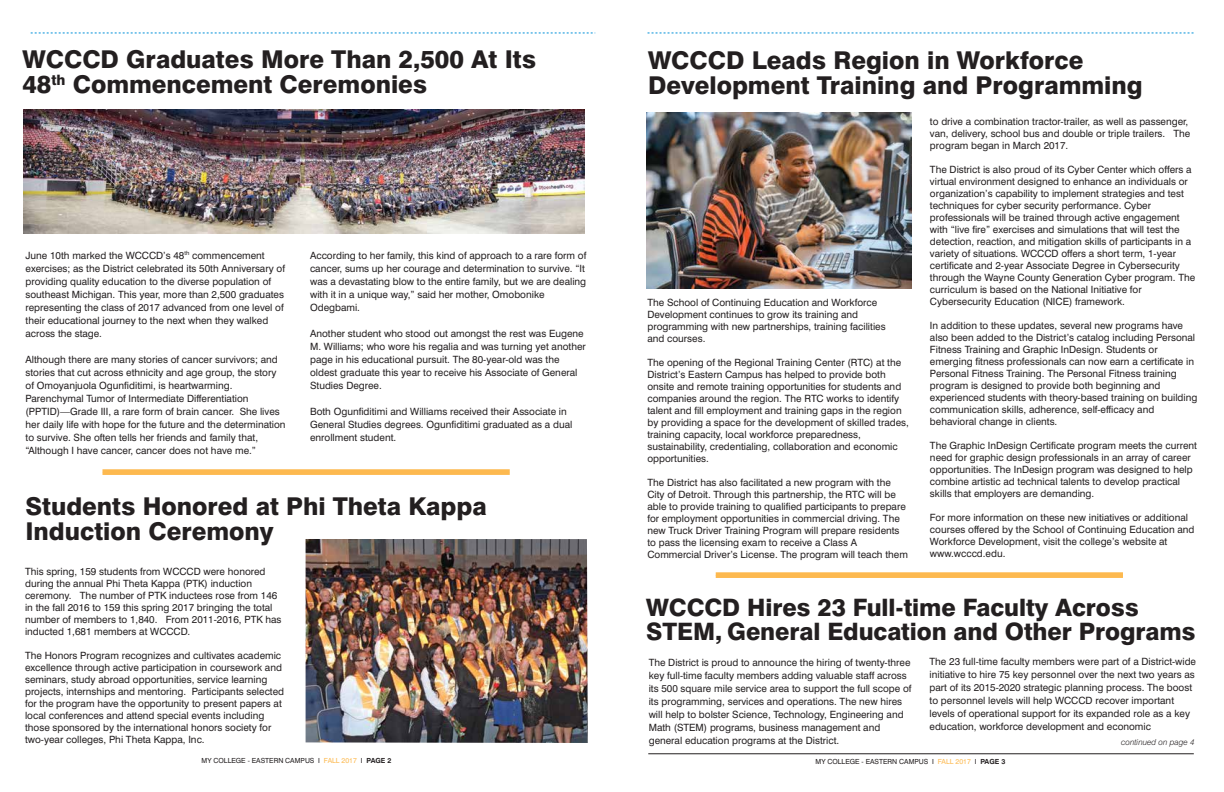
<style>
.page{position:relative;width:1224px;height:792px;background:#fff}
.page>*{position:absolute;margin:0;border:0;box-sizing:border-box;transform-origin:0 0}
.t1{font:800 24.6px/25px "Swiss 721 BT";color:#231f20}
.t2{font:800 24px/23.5px "Swiss 721 BT";letter-spacing:-.005em;color:#231f20}
.t3{font:10px/12px "Swiss 721 BT";color:#231f20}
.t4{font:italic 300 8.3px "Swiss 721 BT";color:#231f20}
.t5{font:7px "Swiss 721 BT";color:#231f20}
.s1{color:#fdb94f}
.s2{font-weight:700}
</style>
<div class="page">
<hr style="left:648px;top:753px;width:546px;height:1px;background:#231f20">
<svg style="left:648px;top:32px;width:546px;height:1px"></svg>
<svg style="left:31px;top:32px;width:564px;height:1px"></svg>
<div style="left:716px;top:572px;width:407px;height:6px;background:#fdb94f"></div>
<div style="left:102px;top:469px;width:408px;height:6px;background:#fdb94f"></div>
<img style="left:647px;top:112px;width:264px;height:177px">
<img style="left:306px;top:539px;width:282px;height:204px">
<img style="left:24px;top:109px;width:561px;height:125px">
<h1 class="t1" style="left:22px;top:47px;width:515px">WCCCD Graduates More Than 2,500 At Its<br>48<sup>th</sup> Commencement Ceremonies</h1>
<p class="t3" style="left:26px;top:249px;width:261px;line-height:13px">June 10th marked the WCCCD’s 48<sup>th</sup> commencement exercises; as the District celebrated its 50th Anniversary of providing quality education to the diverse population of southeast Michigan. This year, more than 2,500 graduates representing the class of 2017 advanced from one level of their educational journey to the next when they walked across the stage.</p>
<p class="t3" style="left:26px;top:353px;width:262px;line-height:13px">Although there are many stories of cancer survivors; and stories that cut across ethnicity and age group, the story of Omoyanjuola Ogunfiditimi, is heartwarming.<br>Parenchymal Tumor of Intermediate Differentiation (PPTID)—Grade III, a rare form of brain cancer. She lives her daily life with hope for the future and the determination to survive. She often tells her friends and family that, “Although I have cancer, cancer does not have me.”</p>
<p class="t3" style="left:310px;top:249px;width:278px;line-height:13px">According to her family, this kind of approach to a rare form of cancer, sums up her courage and determination to survive. “It was a devastating blow to the entire family, but we are dealing with it in a unique way,” said her mother, Omobonike Odegbami.</p>
<p class="t3" style="left:310px;top:327px;width:277px;line-height:13px">Another student who stood out amongst the rest was Eugene M. Williams; who wore his regalia and was turning yet another page in his educational pursuit. The 80-year-old was the oldest graduate this year to receive his Associate of General Studies Degree.</p>
<p class="t3" style="left:310px;top:405px;width:264px;line-height:13px">Both Ogunfiditimi and Williams received their Associate in<br>General Studies degrees. Ogunfiditimi graduated as a dual enrollment student.</p>
<h1 class="t1" style="left:25px;top:493px;width:463px">Students Honored at Phi Theta Kappa<br>Induction Ceremony</h1>
<p class="t3" style="left:25px;top:565px;width:258px">This spring, 159 students from WCCCD were honored during the annual Phi Theta Kappa (PTK) induction ceremony. The number of PTK inductees rose from 146 in the fall 2016 to 159 this spring 2017 bringing the total number of members to 1,840. From 2011-2016, PTK has inducted 1,681 members at WCCCD.</p>
<p class="t3" style="left:25px;top:649px;width:261px">The Honors Program recognizes and cultivates academic excellence through active participation in coursework and seminars, study abroad opportunities, service learning projects, internships and mentoring. Participants selected for the program have the opportunity to present papers at local conferences and attend special events including those sponsored by the international honors society for two-year colleges, Phi Theta Kappa, Inc.</p>
<h1 class="t1" style="left:648px;top:48px;width:496px">WCCCD Leads Region in Workforce<br>Development Training and Programming</h1>
<p class="t3" style="left:647px;top:296px;width:240px">The School of Continuing Education and Workforce Development continues to grow its training and programming with new partnerships, training facilities and courses.</p>
<p class="t3" style="left:647px;top:356px;width:263px">The opening of the Regional Training Center (RTC) at the District’s Eastern Campus has helped to provide both onsite and remote training opportunities for students and companies around the region. The RTC works to identify talent and fill employment and training gaps in the region by providing a space for the development of skilled trades, training capacity, local workforce preparedness, sustainability, credentialing, collaboration and economic opportunities.</p>
<p class="t3" style="left:647px;top:476px;width:262px">The District has also facilitated a new program with the City of Detroit. Through this partnership, the RTC will be able to provide training to qualified participants to prepare for employment opportunities in commercial driving. The new Truck Driver Training Program will prepare residents to pass the licensing exam to receive a Class A Commercial Driver’s License. The program will teach them</p>
<p class="t3" style="left:930px;top:115px;width:262px">to drive a combination tractor-trailer, as well as passenger, van, delivery, school bus and double or triple trailers. The program began in March 2017.</p>
<p class="t3" style="left:930px;top:163px;width:267px">The District is also proud of its Cyber Center which offers a virtual environment designed to enhance an individuals or organization’s capability to implement strategies and test techniques for cyber security performance. Cyber professionals will be trained through active engagement with “live fire” exercises and simulations that will test the detection, reaction, and mitigation skills of participants in a variety of situations. WCCCD offers a short term, 1-year certificate and 2-year Associate Degree in Cybersecurity through the Wayne County Generation Cyber program. The curriculum is based on the National Initiative for Cybersecurity Education (NICE) framework.</p>
<p class="t3" style="left:930px;top:319px;width:269px">In addition to these updates, several new programs have also been added to the District’s catalog including Personal Fitness Training and Graphic InDesign. Students or emerging fitness professionals can now earn a certificate in Personal Fitness Training. The Personal Fitness training program is designed to provide both beginning and experienced students with theory-based training on building communication skills, adherence, self-efficacy and behavioral change in clients.</p>
<p class="t3" style="left:930px;top:439px;width:269px">The Graphic InDesign Certificate program meets the current need for graphic design professionals in an array of career opportunities. The InDesign program was designed to help combine artistic ad technical talents to develop practical skills that employers are demanding.</p>
<p class="t3" style="left:930px;top:511px;width:266px">For more information on these new initiatives or additional courses offered by the School of Continuing Education and Workforce Development, visit the college’s website at www.wcccd.edu.</p>
<h2 class="t2" style="left:646px;top:596px;width:551px">WCCCD Hires 23 Full-time Faculty Across<br>STEM, General Education and Other Programs</h2>
<p class="t3" style="left:649px;top:656px;width:264px;line-height:13px">The District is proud to announce the hiring of twenty-three key full-time faculty members adding valuable staff across its 500 square mile service area to support the full scope of its programming, services and operations. The new hires will help to bolster Science, Technology, Engineering and Math (STEM) programs, business management and general education programs at the District.</p>
<p class="t3" style="left:930px;top:655px;width:268px;line-height:13px">The 23 full-time faculty members were part of a District-wide initiative to hire 75 key personnel over the next two years as part of its 2015-2020 strategic planning process. The boost to personnel levels will help WCCCD recover important levels of operational support for its expanded role as a key education, workforce development and economic</p>
<p class="t4" style="left:1121px;top:737px;width:75px">continued on page 4</p>
<p class="t5" style="left:202px;top:757px;width:191px">MY COLLEGE - EASTERN CAMPUS I <span class="s1">FALL 2017</span> I <span class="s2">PAGE 2</span></p>
<p class="t5" style="left:816px;top:757px;width:191px">MY COLLEGE - EASTERN CAMPUS I <span class="s1">FALL 2017</span> I <span class="s2">PAGE 3</span></p>
</div>
